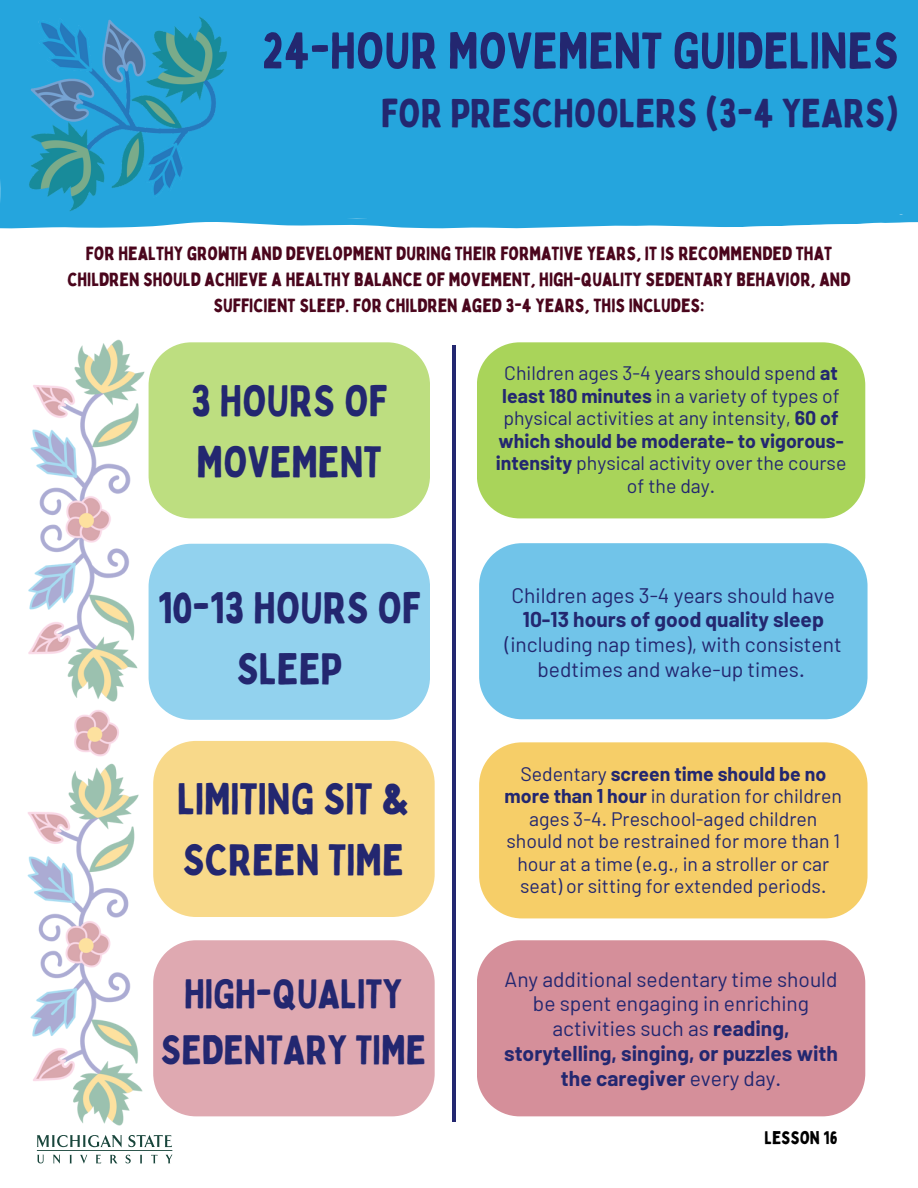
<style>
.page{position:relative;width:918px;height:1188px;background:#fff}
.page>*{position:absolute;margin:0;border:0;box-sizing:border-box;transform-origin:0 0}
.t1{font:50.4px "Bobby Jones";color:#232770}
.t2{font:43.5px/60.8px "Bobby Jones";color:#232770;text-align:center}
.t3{font:40.5px/56.2px "Bobby Jones";color:#232770;text-align:center}
.t4{font:39.75px "Bobby Jones";color:#232770}
.t5{font:21px/24.8px "Barlow";color:#232770;text-align:center}
.t6{font:19.5px/22.5px "Barlow";color:#232770;text-align:center}
.t7{font:18.75px/25.8px "Bobby Jones";color:#4a051c;text-align:center}
.t8{font:18px "Bobby Jones";color:#000}
.s1{font-weight:700}
</style>
<div class="page">
<div style="left:207px;top:940px;width:228px;height:176px;background:#dfa9b1"></div>
<div style="left:207px;top:741px;width:228px;height:176px;background:#f8d98a"></div>
<div style="left:207px;top:544px;width:223px;height:176px;background:#92d2ee"></div>
<img style="left:27px;top:339px;width:180px;height:787px">
<div style="left:0;top:0;width:918px;height:229px;background:#25a5dd"></div>
<img style="left:0;top:0;width:240px;height:224px">
<hr style="left:452px;top:345px;width:3px;height:776px;background:#232770">
<div style="left:149px;top:342px;width:281px;height:176px;background:#bdde80"></div>
<div style="left:477px;top:342px;width:388px;height:176px;background:#a9d45a"></div>
<div style="left:477px;top:940px;width:388px;height:176px;background:#d58f9a"></div>
<div style="left:479px;top:543px;width:389px;height:176px;background:#71c4e9"></div>
<div style="left:479px;top:742px;width:389px;height:176px;background:#f6ce68"></div>
<svg style="left:37px;top:1135px;width:136px;height:29px"></svg>
<h1 class="t1" style="left:262px;top:19px;width:638px">24-HOUR MOVEMENT GUIDELINES</h1>
<h3 class="t4" style="left:381px;top:88px;width:519px">FOR PRESCHOOLERS (3-4 YEARS)</h3>
<p class="t7" style="left:67px;top:240px;width:785px">FOR HEALTHY GROWTH AND DEVELOPMENT DURING THEIR FORMATIVE YEARS, IT IS RECOMMENDED THAT<br>CHILDREN SHOULD ACHIEVE A HEALTHY BALANCE OF MOVEMENT, HIGH-QUALITY SEDENTARY BEHAVIOR, AND<br>SUFFICIENT SLEEP. FOR CHILDREN AGED 3-4 YEARS, THIS INCLUDES:</p>
<p class="t2" style="left:191px;top:369px;width:198px">3 HOURS OF</p>
<h2 class="t2" style="left:197px;top:430px;width:187px">MOVEMENT</h2>
<h2 class="t2" style="left:158px;top:576px;width:265px">10-13 HOURS OF<br>SLEEP</h2>
<h2 class="t2" style="left:177px;top:768px;width:234px;text-align:left">LIMITING SIT &amp;<br>SCREEN TIME</h2>
<p class="t3" style="left:161px;top:965px;width:267px">HIGH-QUALITY<br>SEDENTARY TIME</p>
<p class="t6" style="left:496px;top:361px;width:352px">Children ages 3-4 years should spend <span class="s1">at least 180 minutes</span> in a variety of types of physical activities at any intensity, <span class="s1">60 of which should be moderate- to vigorous&shy;intensity</span> physical activity over the course of the day.</p>
<p class="t5" style="left:505px;top:582px;width:338px">Children ages 3-4 years should have <span class="s1">10-13 hours of good quality sleep </span>(including nap times), with consistent bedtimes and wake-up times.</p>
<h2 class="t6" style="left:505px;top:762px;width:339px">Sedentary <span class="s1">screen time should be no more than 1 hour</span> in duration for children ages 3-4. Preschool-aged children should not be restrained for more than 1 hour at a time (e.g., in a stroller or car seat) or sitting for extended periods.</h2>
<p class="t5" style="left:504px;top:966px;width:335px">Any additional sedentary time should be spent engaging in enriching activities such as <span class="s1">reading, storytelling, singing, or puzzles with the caregiver</span> every day.</p>
<p class="t8" style="left:765px;top:1126px;width:75px">LESSON 16</p>
</div>
